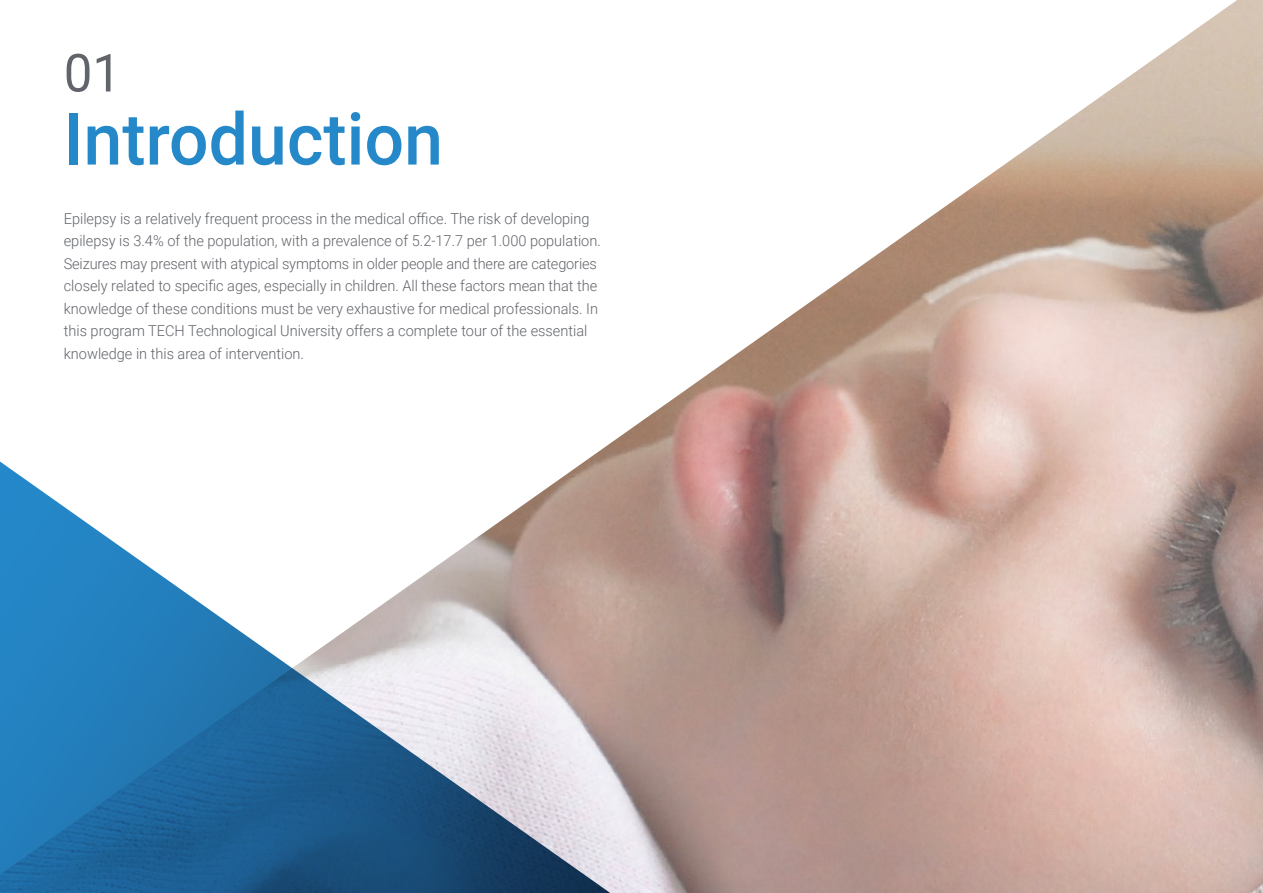
<style>
.page{position:relative;width:1263px;height:893px;background:#fff}
.page>*{position:absolute;margin:0;border:0;box-sizing:border-box;transform-origin:0 0}
.t1{font:500 72px "Roboto";color:#2488c9}
.t2{font:52.5px "Roboto";color:#61646a}
.t3{font:300 15px/22.5px "Roboto";color:#61646a}
</style>
<div class="page">
<img style="left:606px;top:0;width:657px;height:893px">
<svg style="left:0;top:446px;width:640px;height:447px"></svg>
<h2 class="t2" style="left:64px;top:36px;width:59px">01</h2>
<h1 class="t1" style="left:64px;top:89px;width:381px">Introduction</h1>
<p class="t3" style="left:64px;top:207px;width:539px">Epilepsy is a relatively frequent process in the medical office. The risk of developing epilepsy is 3.4% of the population, with a prevalence of 5.2-17.7 per 1.000 population.<br>Seizures may present with atypical symptoms in older people and there are categories closely related to specific ages, especially in children. All these factors mean that the knowledge of these conditions must be very exhaustive for medical professionals. In this program TECH Technological University offers a complete tour of the essential knowledge in this area of intervention.</p>
</div>
